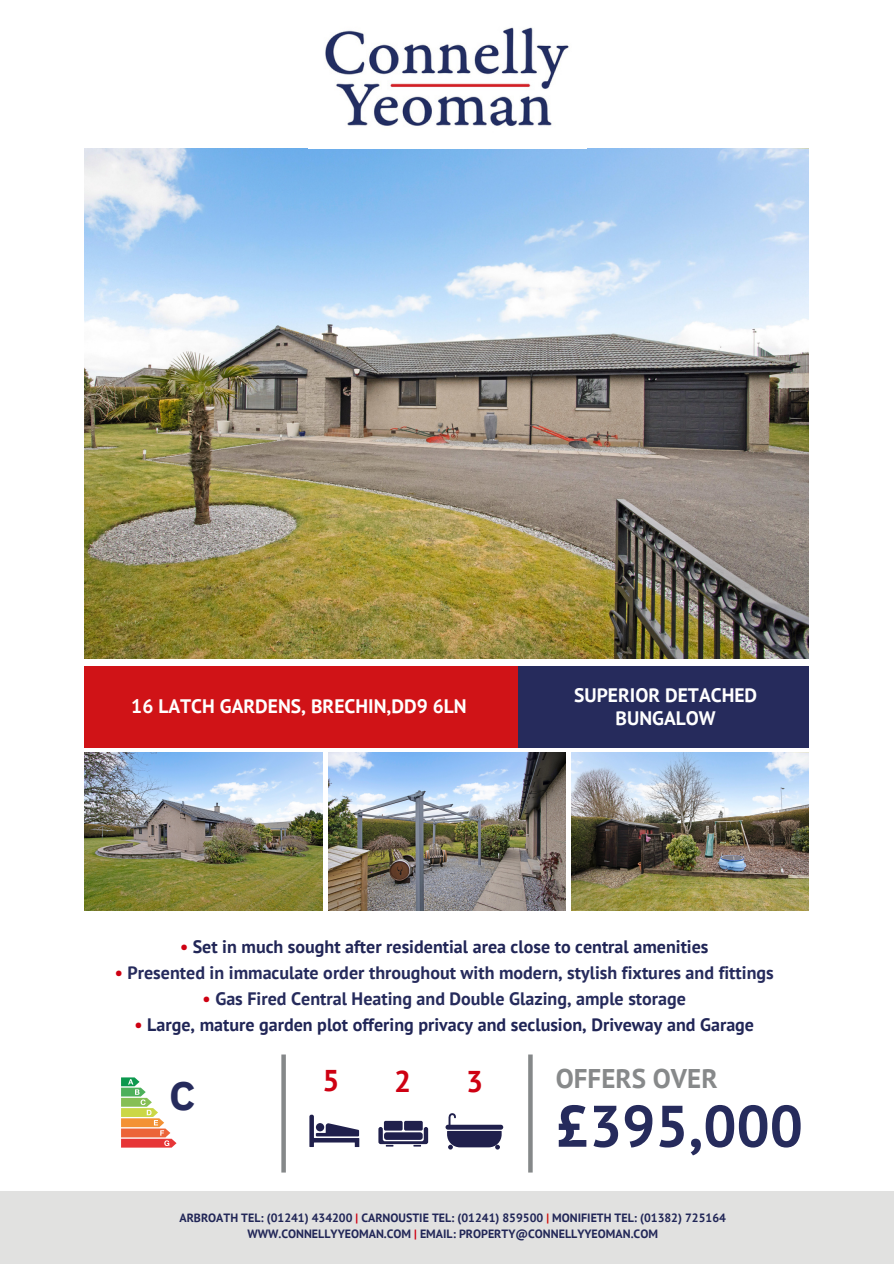
<style>
.page{position:relative;width:894px;height:1264px;background:#fff}
.page>*{position:absolute;margin:0;border:0;box-sizing:border-box;transform-origin:0 0}
.t1{font:700 58.5px "PT Sans";color:#262b5c}
.t2{font:700 40.35px "IBM Plex Sans";color:#262b5c}
.t3{font:700 30px "PT Sans";color:#ce0012}
.t4{font:700 27px "PT Sans";color:#87898a}
.t5{font:700 19.5px/22.5px "PT Sans";color:#fff;text-align:center}
.t6{font:700 18px "PT Sans";color:#212657}
.t7{font:700 18px "PT Sans";color:#262b5c}
.t8{font:700 12px "PT Sans";color:#212657}
.s1{color:#ce0012}
.s2{color:#262c5d}
.s3{color:#d10d09}
</style>
<div class="page">
<svg style="left:281px;top:1054px;width:251px;height:118px"></svg>
<img style="left:85px;top:148px;width:723px;height:510px">
<svg style="left:121px;top:1077px;width:55px;height:70px"></svg>
<div style="left:0;top:1191px;width:893px;height:72px;background:#e1e1e0"></div>
<div style="left:167px;top:1073px;width:33px;height:41px;background:#fff"></div>
<img style="left:85px;top:752px;width:237px;height:158px">
<img style="left:328px;top:752px;width:237px;height:158px">
<img style="left:571px;top:752px;width:237px;height:158px">
<div style="left:85px;top:666px;width:434px;height:81px;background:#d01317"></div>
<div style="left:519px;top:666px;width:289px;height:81px;background:#262b5c"></div>
<img style="left:308px;top:27px;width:278px;height:122px">
<h3 class="t5" style="left:131px;top:694px;width:337px">16 LATCH GARDENS, BRECHIN,DD9 6LN</h3>
<p class="t5" style="left:574px;top:683px;width:184px">SUPERIOR DETACHED<br>BUNGALOW</p>
<h1 class="t6" style="left:180px;top:934px;width:530px"><span class="s1">•</span> Set in much sought after residential area close to central amenities</h1>
<h1 class="t7" style="left:115px;top:960px;width:660px"><span class="s1">•</span> Presented in immaculate order throughout with modern, stylish fixtures and fittings</h1>
<h1 class="t7" style="left:202px;top:986px;width:484px"><span class="s1">•</span> Gas Fired Central Heating and Double Glazing, ample storage</h1>
<h1 class="t6" style="left:134px;top:1012px;width:621px"><span class="s1">•</span> Large, mature garden plot offering privacy and seclusion, Driveway and Garage</h1>
<p class="t2" style="left:169px;top:1068px;width:28px">C</p>
<p class="t3" style="left:322px;top:1060px;width:19px">5</p>
<p class="t3" style="left:394px;top:1061px;width:19px">2</p>
<p class="t3" style="left:466px;top:1061px;width:19px">3</p>
<p class="t4" style="left:555px;top:1060px;width:163px">OFFERS OVER</p>
<p class="t1" style="left:555px;top:1087px;width:248px">£395,0<span class="s2">0</span>0</p>
<p class="t8" style="left:179px;top:1209px;width:548px">ARBROATH TEL: (01241) 434200 <span class="s1">|</span> CARNOUSTIE TEL: (01241) 859500 <span class="s3">|</span> MONIFIETH TEL: (01382) 725164</p>
<p class="t8" style="left:247px;top:1225px;width:412px">WWW.CONNELLYYEOMAN.COM <span class="s1">|</span> EMAIL: PROPERTY@CONNELLYYEOMAN.COM</p>
</div>
